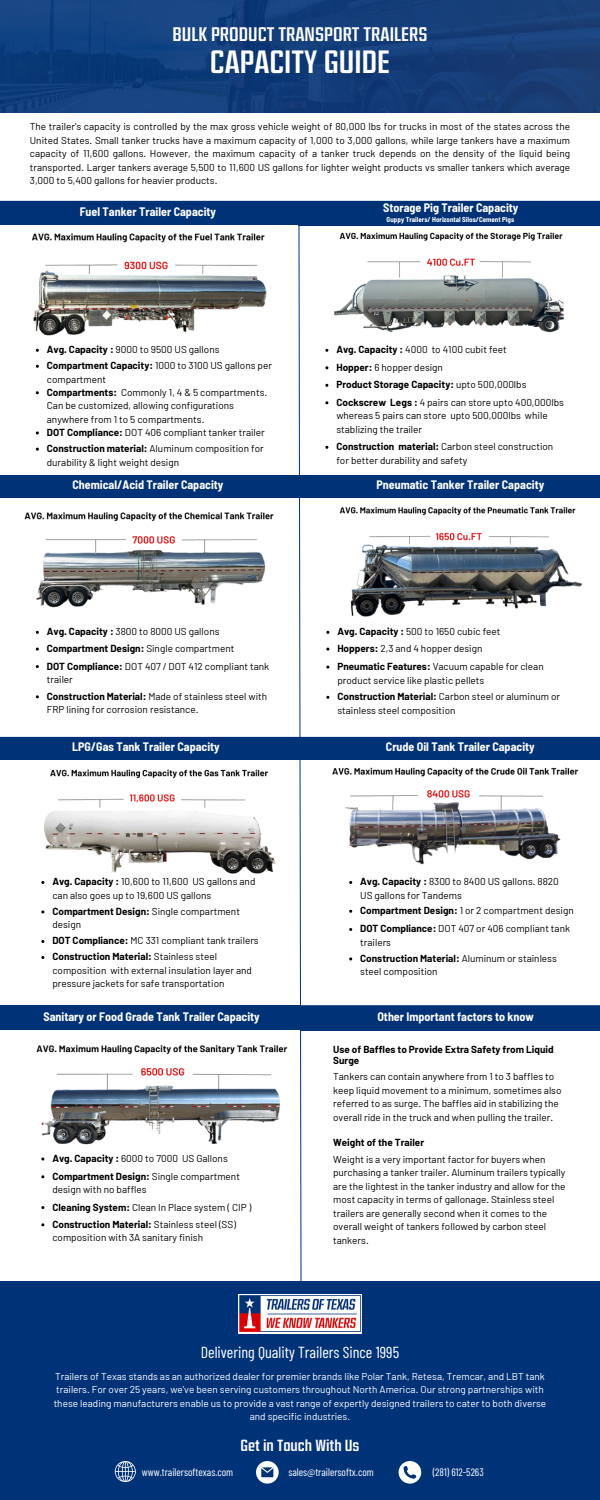
<style>
.page{position:relative;width:600px;height:1500px;background:#fff}
.page>*{position:absolute;margin:0;border:0;box-sizing:border-box;transform-origin:0 0}
.t1{font:500 30px "Ramsey Condensed";color:#fff}
.t2{font:500 18.3px "Ramsey Condensed";color:#fff}
.t3{font:16px "Barlow Condensed";color:#fff}
.t4{font:500 15px "Ramsey Condensed";color:#fff}
.t5{font:700 semi-condensed 12px "Barlow";color:#fff}
.t6{font:10.8px "Barlow Condensed";color:#fff}
.t7{font:10px/13.5px "Barlow";color:#000}
.t8{font:10px/13.5px "Barlow";color:#fff;text-align:center}
.t9{font:700 10px/10.5px "Barlow";color:#000}
.t10{font:700 semi-condensed 7px "Barlow";color:#fff}
.s1{font-weight:700}
.s2{font-weight:400}
</style>
<div class="page">
<div style="left:0;top:0;width:600px;height:113px;background:linear-gradient(to right,#0e3f80,#193d75)"></div>
<svg style="left:298px;top:225px;width:4px;height:1057px"></svg>
<hr style="left:0;top:475px;width:600px;height:1px;background:#003278">
<hr style="left:0;top:201px;width:600px;height:1px;background:#003278">
<hr style="left:0;top:1005px;width:600px;height:1px;background:#003278">
<div style="left:0;top:476px;width:298px;height:22px;background:#003278"></div>
<div style="left:0;top:202px;width:298px;height:23px;background:#003278"></div>
<div style="left:298px;top:201px;width:302px;height:24px;background:#003278"></div>
<div style="left:299px;top:476px;width:301px;height:22px;background:#003278"></div>
<div style="left:0;top:1282px;width:600px;height:218px;background:#003278"></div>
<svg style="left:115px;top:1461px;width:21px;height:21px"></svg>
<svg style="left:256px;top:1461px;width:23px;height:23px"></svg>
<svg style="left:399px;top:1461px;width:22px;height:23px"></svg>
<div style="left:0;top:737px;width:300px;height:22px;background:#003278"></div>
<div style="left:0;top:1006px;width:301px;height:24px;background:#003278"></div>
<div style="left:300px;top:1006px;width:300px;height:24px;background:#003278"></div>
<div style="left:300px;top:737px;width:300px;height:22px;background:#003278"></div>
<img style="left:334px;top:232px;width:230px;height:101px">
<img style="left:339px;top:507px;width:244px;height:109px">
<img style="left:31px;top:233px;width:236px;height:103px">
<img style="left:24px;top:512px;width:250px;height:96px">
<img style="left:44px;top:769px;width:232px;height:105px">
<img style="left:332px;top:767px;width:247px;height:98px">
<img style="left:36px;top:1045px;width:251px;height:100px">
<img style="left:238px;top:1295px;width:124px;height:39px">
<p class="t2" style="left:173px;top:26px;width:256px">BULK PRODUCT TRANSPORT TRAILERS</p>
<p class="t1" style="left:210px;top:49px;width:182px">CAPACITY GUIDE</p>
<p class="t7" style="left:30px;top:120px;width:542px;text-align:justify">The trailer's capacity is controlled by the max gross vehicle weight of 80,000 lbs for trucks in most of the states across the United States. Small tanker trucks have a maximum capacity of 1,000 to 3,000 gallons, while large tankers have a maximum capacity of 11,600 gallons. However, the maximum capacity of a tanker truck depends on the density of the liquid being transported. Larger tankers average 5,500 to 11,600 US gallons for lighter weight products vs smaller tankers which average 3,000 to 5,400 gallons for heavier products.</p>
<p class="t5" style="left:80px;top:204px;width:138px">Fuel Tanker Trailer Capacity</p>
<p class="t5" style="left:383px;top:200px;width:137px">Storage Pig Trailer Capacity</p>
<p class="t10" style="left:387px;top:215px;width:129px">Guppy Trailers/ Horizontal Silos/Cement Pigs</p>
<p class="t7" style="left:47px;top:343px;width:174px"><span class="s1">Avg. Capacity :</span> 9000 to 9500 US gallons</p>
<p class="t7" style="left:47px;top:359px;width:227px"><span class="s1">Compartment Capacity:</span> 1000 to 3100 US gallons per compartment</p>
<p class="t7" style="left:47px;top:385px;width:222px"><span class="s1">Compartments:</span> Commonly 1, 4 &amp; 5 compartments.<br>Can be customized, allowing configurations anywhere from 1 to 5 compartments.</p>
<p class="t7" style="left:47px;top:425px;width:220px"><span class="s1">DOT Compliance:</span> DOT 406 compliant tanker trailer</p>
<p class="t7" style="left:47px;top:441px;width:218px"><span class="s1">Construction material:</span> Aluminum composition for durability &amp; light weight design</p>
<p class="t5" style="left:72px;top:477px;width:152px">Chemical/Acid Trailer Capacity</p>
<p class="t7" style="left:47px;top:625px;width:174px"><span class="s1">Avg. Capacity :</span> 3800 to 8000 US gallons</p>
<p class="t9" style="left:47px;top:643px;width:189px">Compartment Design: <span class="s2">Single compartment</span></p>
<p class="t7" style="left:47px;top:659px;width:224px"><span class="s1">DOT Compliance:</span> DOT 407 / DOT 412 compliant tank trailer</p>
<p class="t7" style="left:47px;top:689px;width:222px"><span class="s1">Construction Material:</span> Made of stainless steel with<br>FRP lining for corrosion resistance.</p>
<p class="t7" style="left:336px;top:343px;width:172px"><span class="s1">Avg. Capacity :</span> 4000 to 4100 cubit feet</p>
<p class="t9" style="left:336px;top:379px;width:192px">Product Storage Capacity: <span class="s2">upto 500,000lbs</span></p>
<p class="t7" style="left:336px;top:395px;width:229px"><span class="s1">Cockscrew Legs :</span> 4 pairs can store upto 400,000lbs whereas 5 pairs can store upto 500,000lbs while stablizing the trailer</p>
<p class="t7" style="left:336px;top:440px;width:218px"><span class="s1">Construction material:</span> Carbon steel construction for better durability and safety</p>
<p class="t7" style="left:336px;top:360px;width:108px"><span class="s1">Hopper:</span> 6 hopper design</p>
<p class="t5" style="left:377px;top:477px;width:169px">Pneumatic Tanker Trailer Capacity</p>
<p class="t7" style="left:337px;top:625px;width:165px"><span class="s1">Avg. Capacity :</span> 500 to 1650 cubic feet</p>
<p class="t7" style="left:337px;top:641px;width:147px"><span class="s1">Hoppers:</span> 2,3 and 4 hopper design</p>
<p class="t7" style="left:337px;top:659px;width:208px"><span class="s1">Pneumatic Features:</span> Vacuum capable for clean product service like plastic pellets</p>
<p class="t7" style="left:337px;top:690px;width:224px"><span class="s1">Construction Material:</span> Carbon steel or aluminum or stainless steel composition</p>
<p class="t5" style="left:72px;top:739px;width:149px">LPG/Gas Tank Trailer Capacity</p>
<p class="t5" style="left:386px;top:739px;width:150px">Crude Oil Tank Trailer Capacity</p>
<p class="t7" style="left:52px;top:875px;width:205px"><span class="s1">Avg. Capacity :</span> 10,600 to 11,600 US gallons and can also goes up to 19,600 US gallons</p>
<p class="t7" style="left:52px;top:904px;width:189px"><span class="s1">Compartment Design:</span> Single compartment design</p>
<p class="t7" style="left:52px;top:934px;width:208px"><span class="s1">DOT Compliance:</span> MC 331 compliant tank trailers</p>
<p class="t7" style="left:52px;top:950px;width:201px"><span class="s1">Construction Material:</span> Stainless steel composition with external insulation layer and pressure jackets for safe transportation</p>
<p class="t5" style="left:43px;top:1009px;width:218px">Sanitary or Food Grade Tank Trailer Capacity</p>
<p class="t7" style="left:52px;top:1151px;width:177px"><span class="s1">Avg. Capacity :</span> 6000 to 7000 US Gallons</p>
<p class="t7" style="left:52px;top:1169px;width:189px"><span class="s1">Compartment Design:</span> Single compartment design with no baffles</p>
<p class="t7" style="left:52px;top:1217px;width:185px"><span class="s1">Construction Material:</span> Stainless steel (SS) composition with 3A sanitary finish</p>
<p class="t7" style="left:52px;top:1200px;width:201px"><span class="s1">Cleaning System:</span> Clean In Place system ( CIP )</p>
<p class="t7" style="left:360px;top:875px;width:200px"><span class="s1">Avg. Capacity :</span> 8300 to 8400 US gallons. 8820<br>US gallons for Tandems</p>
<p class="t7" style="left:360px;top:903px;width:215px"><span class="s1">Compartment Design:</span> 1 or 2 compartment design</p>
<p class="t7" style="left:360px;top:922px;width:211px"><span class="s1">DOT Compliance:</span> DOT 407 or 406 compliant tank trailers</p>
<p class="t7" style="left:360px;top:951px;width:198px"><span class="s1">Construction Material:</span> Aluminum or stainless steel composition</p>
<p class="t5" style="left:377px;top:1009px;width:158px">Other Important factors to know</p>
<p class="t9" style="left:333px;top:1044px;width:222px">Use of Baffles to Provide Extra Safety from Liquid<br>Surge</p>
<p class="t7" style="left:333px;top:1070px;width:230px">Tankers can contain anywhere from 1 to 3 baffles to keep liquid movement to a minimum, sometimes also referred to as surge. The baffles aid in stabilizing the overall ride in the truck and when pulling the trailer.</p>
<p class="t9" style="left:333px;top:1137px;width:93px">Weight of the Trailer</p>
<p class="t7" style="left:333px;top:1152px;width:234px">Weight is a very important factor for buyers when purchasing a tanker trailer. Aluminum trailers typically are the lightest in the tanker industry and allow for the most capacity in terms of gallonage. Stainless steel trailers are generally second when it comes to the overall weight of tankers followed by carbon steel tankers.</p>
<p class="t3" style="left:201px;top:1342px;width:200px">Delivering Quality Trailers Since 1995</p>
<p class="t8" style="left:54px;top:1369px;width:494px">Trailers of Texas stands as an authorized dealer for premier brands like Polar Tank, Retesa, Tremcar, and LBT tank trailers. For over 25 years, we've been serving customers throughout North America. Our strong partnerships with these leading manufacturers enable us to provide a vast range of expertly designed trailers to cater to both diverse and specific industries.</p>
<p class="t4" style="left:240px;top:1439px;width:121px">Get in Touch With Us</p>
<p class="t6" style="left:142px;top:1465px;width:93px">www.trailersoftexas.com</p>
<p class="t6" style="left:288px;top:1465px;width:87px">sales@trailersoftx.com</p>
<p class="t6" style="left:433px;top:1465px;width:52px">(281) 612-5263</p>
</div>
